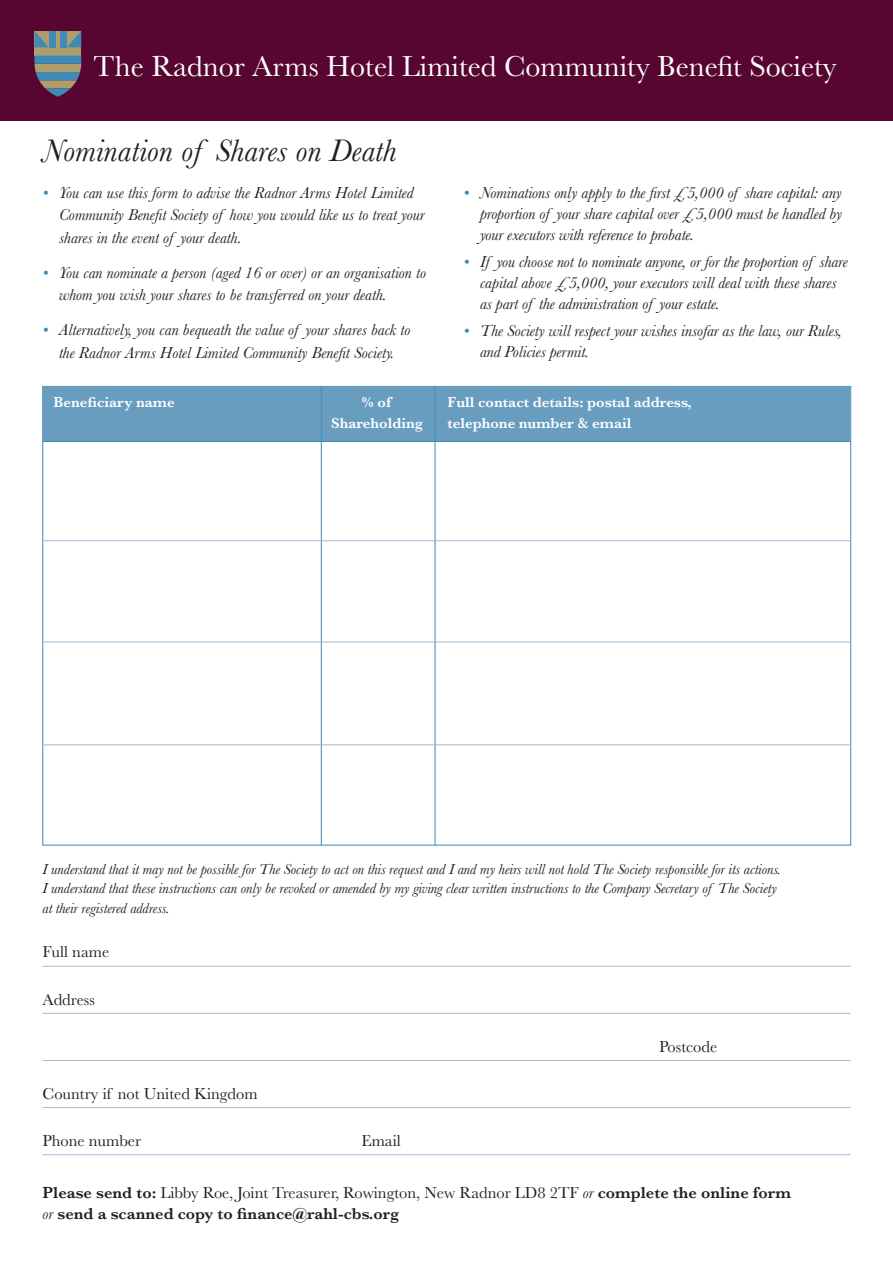
<style>
.page{position:relative;width:893px;height:1263px;background:#fff}
.page>*{position:absolute;margin:0;border:0;box-sizing:border-box;transform-origin:0 0}
.t1{font:italic 32.25px "Baskerville";letter-spacing:.005em;color:#231f20}
.t2{font:30px "Baskerville";color:#fff}
.t3{font:italic 16.5px/21px "Baskerville";color:#231f20}
.t4{font:600 16.5px/21px "Baskerville";color:#231f20}
.t5{font:16.5px "Baskerville";color:#231f20}
.t6{font:italic 15px/19.5px "Baskerville";letter-spacing:-.005em;color:#231f20}
.t7{font:600 15px "Baskerville";letter-spacing:-.005em;color:#fff}
.s1{color:#408bb5}
.s2{font-weight:400}
.s3{font-weight:400;font-style:italic}
</style>
<div class="page">
<div style="left:0;top:0;width:893px;height:120px;background:#560631"></div>
<svg style="left:35px;top:31px;width:46px;height:25px"></svg>
<svg style="left:35px;top:56px;width:46px;height:41px"></svg>
<svg style="left:35px;top:31px;width:14px;height:16px"></svg>
<svg style="left:67px;top:31px;width:14px;height:16px"></svg>
<div style="left:49px;top:31px;width:6px;height:16px;background:#408bb5"></div>
<div style="left:61px;top:31px;width:6px;height:16px;background:#408bb5"></div>
<svg style="left:42px;top:386px;width:809px;height:460px"></svg>
<div style="left:43px;top:386px;width:807px;height:55px;background:#699dc0"></div>
<hr style="left:43px;top:441px;width:807px;height:1px;background:#408bb5">
<hr style="left:435px;top:386px;width:1px;height:459px;background:#408bb5">
<hr style="left:321px;top:386px;width:1px;height:459px;background:#408bb5">
<hr style="left:43px;top:642px;width:807px;height:1px;background:#9dbad5">
<hr style="left:43px;top:745px;width:807px;height:1px;background:#9dbad5">
<hr style="left:43px;top:540px;width:807px;height:1px;background:#9dbad5">
<hr style="left:43px;top:966px;width:807px;height:1px;background:#9dbad5">
<hr style="left:43px;top:1013px;width:807px;height:1px;background:#9dbad5">
<hr style="left:43px;top:1060px;width:807px;height:1px;background:#9dbad5">
<hr style="left:43px;top:1107px;width:807px;height:1px;background:#9dbad5">
<hr style="left:43px;top:1154px;width:807px;height:1px;background:#9dbad5">
<p class="t2" style="left:94px;top:47px;width:745px">The Radnor Arms Hotel Limited Community Benefit Society</p>
<p class="t1" style="left:43px;top:129px;width:356px">Nomination of Shares on Death</p>
<p class="t3" style="left:59px;top:182px;width:367px;line-height:22.4px;text-indent:-16px"><span class="s1">•</span> You can use this form to advise the Radnor Arms Hotel Limited<br>Community Benefit Society of how you would like us to treat your shares in the event of your death.</p>
<p class="t3" style="left:59px;top:261px;width:369px;line-height:22.4px;text-indent:-16px"><span class="s1">•</span> You can nominate a person (aged 16 or over) or an organisation to whom you wish your shares to be transferred on your death.</p>
<p class="t3" style="left:43px;top:319px;width:369px;line-height:22.4px;text-align:center"><span class="s1">•</span> Alternatively, you can bequeath the value of your shares back to the Radnor Arms Hotel Limited Community Benefit Society.</p>
<p class="t3" style="left:480px;top:182px;width:364px;text-align:justify;text-indent:-16px"><span class="s1">•</span> Nominations only apply to the first £5,000 of share capital: any proportion of your share capital over £5,000 must be handled by your executors with reference to probate.</p>
<p class="t3" style="left:480px;top:251px;width:369px;text-indent:-16px"><span class="s1">•</span> If you choose not to nominate anyone, or for the proportion of share capital above £5,000, your executors will deal with these shares as part of the administration of your estate.</p>
<p class="t3" style="left:480px;top:320px;width:364px;text-indent:-16px"><span class="s1">•</span> The Society will respect your wishes insofar as the law, our Rules, and Policies permit.</p>
<p class="t7" style="left:54px;top:392px;width:123px">Beneficiary name</p>
<p class="t7" style="left:361px;top:392px;width:31px">% of</p>
<p class="t7" style="left:448px;top:392px;width:246px">Full contact details: postal address,</p>
<p class="t7" style="left:331px;top:413px;width:93px">Shareholding</p>
<p class="t7" style="left:448px;top:413px;width:185px">telephone number &amp; email</p>
<p class="t6" style="left:43px;top:859px;width:740px">I understand that it may not be possible for The Society to act on this request and I and my heirs will not hold The Society responsible for its actions.<br>I understand that these instructions can only be revoked or amended by my giving clear written instructions to the Company Secretary of The Society at their registered address.</p>
<p class="t5" style="left:43px;top:941px;width:68px">Full name</p>
<p class="t5" style="left:43px;top:989px;width:54px">Address</p>
<p class="t5" style="left:659px;top:1036px;width:60px">Postcode</p>
<p class="t5" style="left:43px;top:1083px;width:217px">Country if not United Kingdom</p>
<p class="t5" style="left:43px;top:1130px;width:100px">Phone number</p>
<p class="t5" style="left:361px;top:1130px;width:41px">Email</p>
<p class="t4" style="left:43px;top:1182px;width:750px">Please send to: <span class="s2">Libby Roe, Joint Treasurer, Rowington, New Radnor LD8 2TF</span> <span class="s3">or</span> complete the online form <span class="s3">or</span> send a scanned copy to finance@rahl-cbs.org</p>
</div>
